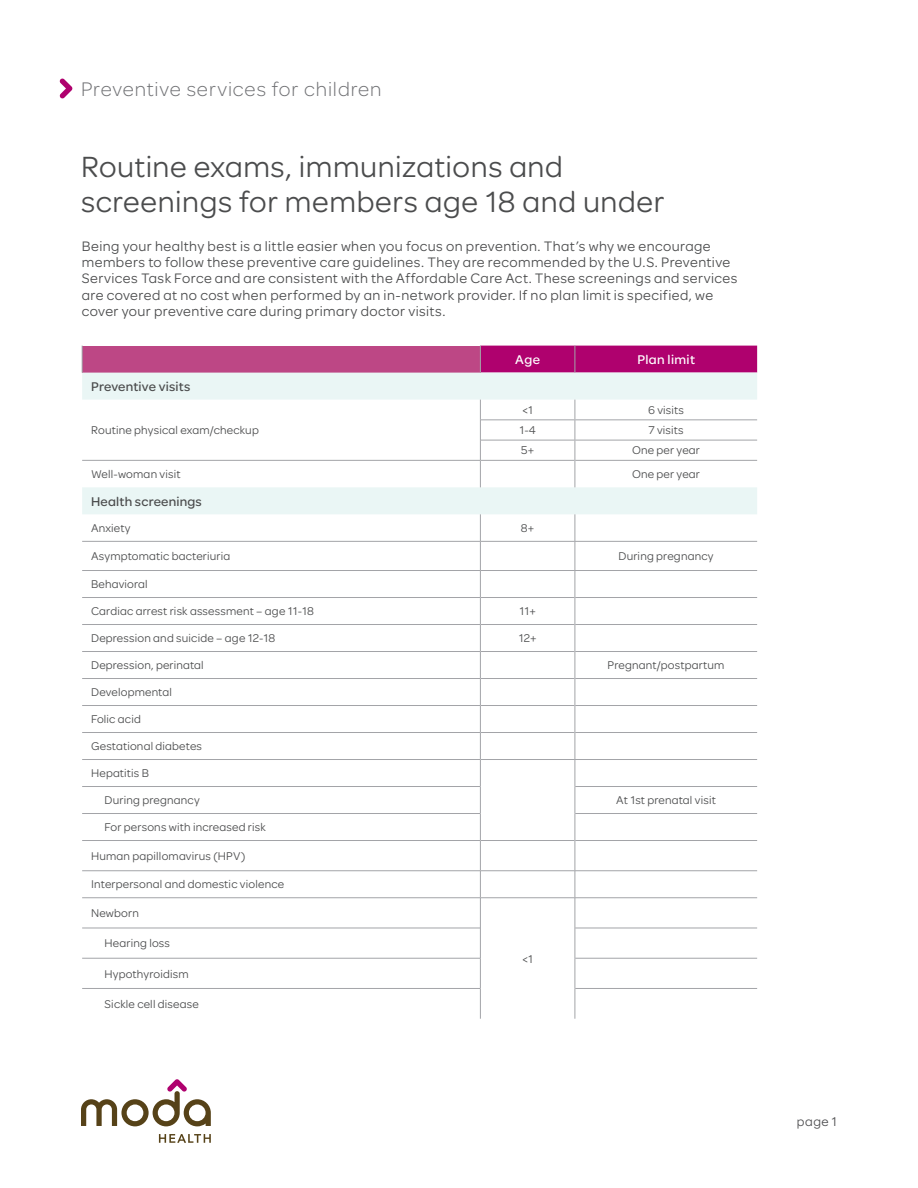
<style>
.page{position:relative;width:918px;height:1188px;background:#fff}
.page>*{position:absolute;margin:0;border:0;box-sizing:border-box;transform-origin:0 0}
.t1{font:31.2px/34.7px "Omnes Moda";letter-spacing:.015em;color:#4b4c4d}
.t2{font:300 21px "Omnes Moda";letter-spacing:.045em;color:#717275}
.t3{font:14.7px/16.2px "Omnes Moda";letter-spacing:.03em;color:#4b4c4d}
.t4{font:500 13.5px "Omnes Moda";letter-spacing:.015em;color:#4b4c4d}
.t5{font:500 13.5px "Omnes Moda";letter-spacing:.025em;color:#fff}
.t6{font:13.5px "Omnes Moda";color:#4d4d4f}
.t7{font:12px "Omnes Moda";letter-spacing:.015em;color:#4b4c4d}
</style>
<div class="page">
<svg style="left:159px;top:1134px;width:52px;height:9px"></svg>
<svg style="left:81px;top:1079px;width:130px;height:47px"></svg>
<svg style="left:60px;top:79px;width:12px;height:19px"></svg>
<div style="left:82px;top:346px;width:398px;height:27px;background:#bd4785"></div>
<svg style="left:82px;top:373px;width:675px;height:141px"></svg>
<hr style="left:481px;top:420px;width:94px;height:1px;background:#a3a4a8">
<hr style="left:575px;top:420px;width:182px;height:1px;background:#a3a4a8">
<hr style="left:481px;top:440px;width:94px;height:1px;background:#a3a4a8">
<hr style="left:575px;top:440px;width:182px;height:1px;background:#a3a4a8">
<hr style="left:82px;top:460px;width:398px;height:1px;background:#a3a4a8">
<hr style="left:481px;top:460px;width:94px;height:1px;background:#a3a4a8">
<hr style="left:575px;top:460px;width:182px;height:1px;background:#a3a4a8">
<hr style="left:82px;top:597px;width:398px;height:1px;background:#a3a4a8">
<hr style="left:481px;top:597px;width:94px;height:1px;background:#a3a4a8">
<hr style="left:82px;top:624px;width:398px;height:1px;background:#a3a4a8">
<hr style="left:481px;top:624px;width:94px;height:1px;background:#a3a4a8">
<hr style="left:575px;top:624px;width:182px;height:1px;background:#a3a4a8">
<hr style="left:82px;top:651px;width:398px;height:1px;background:#a3a4a8">
<hr style="left:481px;top:651px;width:94px;height:1px;background:#a3a4a8">
<hr style="left:82px;top:678px;width:398px;height:1px;background:#a3a4a8">
<hr style="left:481px;top:678px;width:94px;height:1px;background:#a3a4a8">
<hr style="left:575px;top:678px;width:182px;height:1px;background:#a3a4a8">
<hr style="left:82px;top:705px;width:398px;height:1px;background:#a3a4a8">
<hr style="left:82px;top:732px;width:398px;height:1px;background:#a3a4a8">
<hr style="left:481px;top:732px;width:94px;height:1px;background:#a3a4a8">
<hr style="left:82px;top:759px;width:398px;height:1px;background:#a3a4a8">
<hr style="left:82px;top:786px;width:398px;height:1px;background:#a3a4a8">
<hr style="left:575px;top:786px;width:182px;height:1px;background:#a3a4a8">
<hr style="left:82px;top:813px;width:398px;height:1px;background:#a3a4a8">
<hr style="left:575px;top:813px;width:182px;height:1px;background:#a3a4a8">
<hr style="left:82px;top:840px;width:398px;height:1px;background:#a3a4a8">
<hr style="left:82px;top:870px;width:398px;height:1px;background:#a3a4a8">
<hr style="left:481px;top:705px;width:94px;height:1px;background:#a3a4a8">
<svg style="left:480px;top:400px;width:1px;height:87px"></svg>
<svg style="left:480px;top:514px;width:1px;height:327px"></svg>
<svg style="left:575px;top:400px;width:1px;height:87px"></svg>
<hr style="left:82px;top:541px;width:398px;height:1px;background:#a3a4a8">
<hr style="left:480px;top:541px;width:95px;height:1px;background:#a3a4a8">
<hr style="left:82px;top:570px;width:398px;height:1px;background:#a3a4a8">
<hr style="left:480px;top:570px;width:95px;height:1px;background:#a3a4a8">
<hr style="left:575px;top:651px;width:182px;height:1px;background:#a3a4a8">
<hr style="left:575px;top:705px;width:182px;height:1px;background:#a3a4a8">
<hr style="left:575px;top:597px;width:182px;height:1px;background:#a3a4a8">
<hr style="left:575px;top:732px;width:182px;height:1px;background:#a3a4a8">
<hr style="left:575px;top:541px;width:182px;height:1px;background:#a3a4a8">
<hr style="left:575px;top:570px;width:182px;height:1px;background:#a3a4a8">
<hr style="left:575px;top:840px;width:182px;height:1px;background:#a3a4a8">
<hr style="left:480px;top:841px;width:1px;height:30px;background:#a3a4a8">
<hr style="left:575px;top:841px;width:1px;height:30px;background:#a3a4a8">
<svg style="left:480px;top:871px;width:1px;height:26px"></svg>
<hr style="left:481px;top:870px;width:94px;height:1px;background:#a3a4a8">
<hr style="left:575px;top:870px;width:182px;height:1px;background:#a3a4a8">
<svg style="left:575px;top:871px;width:1px;height:26px"></svg>
<hr style="left:575px;top:759px;width:182px;height:1px;background:#a3a4a8">
<hr style="left:82px;top:897px;width:398px;height:1px;background:#a3a4a8">
<hr style="left:575px;top:897px;width:182px;height:1px;background:#a3a4a8">
<hr style="left:82px;top:928px;width:398px;height:1px;background:#a3a4a8">
<hr style="left:575px;top:928px;width:182px;height:1px;background:#a3a4a8">
<hr style="left:82px;top:958px;width:398px;height:1px;background:#a3a4a8">
<hr style="left:575px;top:958px;width:182px;height:1px;background:#a3a4a8">
<hr style="left:82px;top:988px;width:398px;height:1px;background:#a3a4a8">
<hr style="left:575px;top:988px;width:182px;height:1px;background:#a3a4a8">
<hr style="left:480px;top:898px;width:1px;height:30px;background:#a3a4a8">
<hr style="left:480px;top:928px;width:1px;height:30px;background:#a3a4a8">
<hr style="left:480px;top:958px;width:1px;height:30px;background:#a3a4a8">
<hr style="left:480px;top:988px;width:1px;height:31px;background:#a3a4a8">
<hr style="left:480px;top:897px;width:95px;height:1px;background:#a3a4a8">
<hr style="left:575px;top:898px;width:1px;height:30px;background:#a3a4a8">
<hr style="left:575px;top:928px;width:1px;height:30px;background:#a3a4a8">
<hr style="left:575px;top:958px;width:1px;height:30px;background:#a3a4a8">
<hr style="left:575px;top:988px;width:1px;height:31px;background:#a3a4a8">
<hr style="left:481px;top:759px;width:94px;height:1px;background:#a3a4a8">
<hr style="left:481px;top:840px;width:94px;height:1px;background:#a3a4a8">
<svg style="left:575px;top:514px;width:1px;height:327px"></svg>
<svg style="left:82px;top:346px;width:1px;height:27px"></svg>
<div style="left:480px;top:346px;width:277px;height:27px;background:#af016e"></div>
<h2 class="t2" style="left:81px;top:75px;width:302px">Preventive services for children</h2>
<h1 class="t1" style="left:81px;top:148px;width:585px">Routine exams, immunizations and screenings for members age 18 and under</h1>
<p class="t3" style="left:82px;top:237px;width:657px">Being your healthy best is a little easier when you focus on prevention. That’s why we encourage members to follow these preventive care guidelines. They are recommended by the U.S. Preventive Services Task Force and are consistent with the Affordable Care Act. These screenings and services are covered at no cost when performed by an in-network provider. If no plan limit is specified, we cover your preventive care during primary doctor visits.</p>
<p class="t4" style="left:91px;top:377px;width:101px">Preventive visits</p>
<p class="t7" style="left:91px;top:422px;width:169px">Routine physical exam/checkup</p>
<p class="t5" style="left:515px;top:350px;width:26px">Age</p>
<p class="t5" style="left:637px;top:350px;width:59px">Plan limit</p>
<p class="t7" style="left:522px;top:402px;width:12px">&lt;1</p>
<p class="t7" style="left:648px;top:402px;width:37px">6 visits</p>
<p class="t7" style="left:519px;top:422px;width:18px">1-4</p>
<p class="t7" style="left:648px;top:422px;width:37px">7 visits</p>
<p class="t7" style="left:521px;top:442px;width:14px">5+</p>
<p class="t7" style="left:632px;top:442px;width:69px">One per year</p>
<p class="t7" style="left:91px;top:466px;width:91px">Well-woman visit</p>
<p class="t7" style="left:632px;top:466px;width:69px">One per year</p>
<p class="t4" style="left:91px;top:492px;width:112px">Health screenings</p>
<p class="t7" style="left:91px;top:520px;width:41px">Anxiety</p>
<p class="t7" style="left:521px;top:520px;width:15px">8+</p>
<p class="t7" style="left:91px;top:548px;width:141px">Asymptomatic bacteriuria</p>
<p class="t7" style="left:619px;top:548px;width:97px">During pregnancy</p>
<p class="t7" style="left:91px;top:576px;width:58px">Behavioral</p>
<p class="t7" style="left:91px;top:603px;width:224px">Cardiac arrest risk assessment – age 11-18</p>
<p class="t7" style="left:519px;top:603px;width:18px">11+</p>
<p class="t7" style="left:91px;top:630px;width:186px">Depression and suicide – age 12-18</p>
<p class="t7" style="left:519px;top:630px;width:19px">12+</p>
<p class="t7" style="left:91px;top:657px;width:114px">Depression, perinatal</p>
<p class="t7" style="left:608px;top:657px;width:118px">Pregnant/postpartum</p>
<p class="t7" style="left:91px;top:684px;width:82px">Developmental</p>
<p class="t7" style="left:91px;top:711px;width:51px">Folic acid</p>
<p class="t7" style="left:91px;top:738px;width:112px">Gestational diabetes</p>
<p class="t7" style="left:91px;top:765px;width:59px">Hepatitis B</p>
<p class="t7" style="left:105px;top:792px;width:97px">During pregnancy</p>
<p class="t7" style="left:616px;top:792px;width:101px">At 1st prenatal visit</p>
<p class="t7" style="left:105px;top:819px;width:163px">For persons with increased risk</p>
<p class="t7" style="left:91px;top:848px;width:156px">Human papillomavirus (HPV)</p>
<p class="t7" style="left:91px;top:876px;width:195px">Interpersonal and domestic violence</p>
<p class="t7" style="left:91px;top:905px;width:49px">Newborn</p>
<p class="t7" style="left:522px;top:950px;width:12px">&lt;1</p>
<p class="t7" style="left:105px;top:935px;width:67px">Hearing loss</p>
<p class="t7" style="left:105px;top:965px;width:86px">Hypothyroidism</p>
<p class="t7" style="left:105px;top:996px;width:96px">Sickle cell disease</p>
<p class="t6" style="left:797px;top:1112px;width:42px">page 1</p>
</div>
